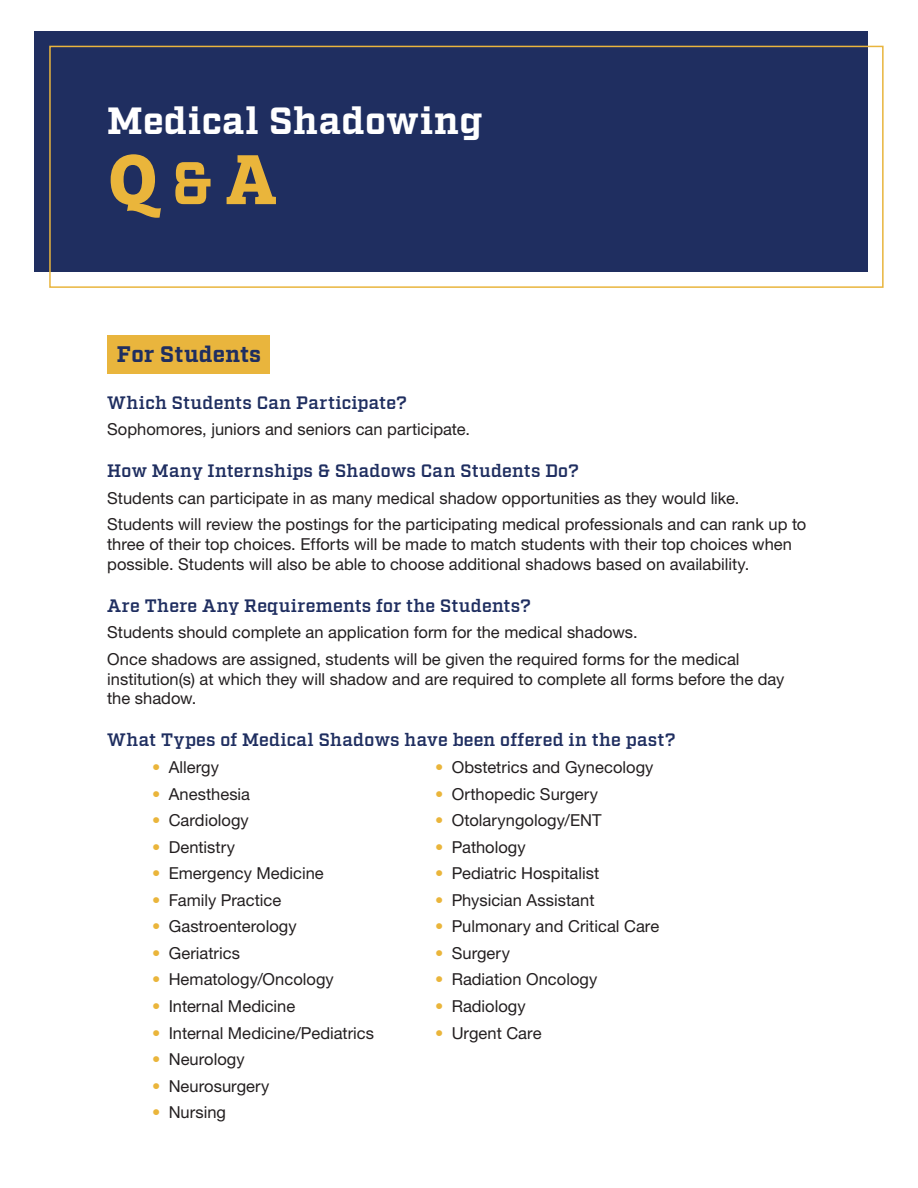
<style>
.page{position:relative;width:918px;height:1188px;background:#fff}
.page>*{position:absolute;margin:0;border:0;box-sizing:border-box;transform-origin:0 0}
.t1{font:700 73.5px "Bree Serif";color:#eab53b}
.t2{font:700 37.95px "Factoria";letter-spacing:.015em;color:#fff}
.t3{font:700 22.5px "Factoria";letter-spacing:.01em;color:#1f2e60}
.s1{font:600 18px "Factoria";letter-spacing:.015em;color:#1f2e60}
.body{font:16.5px/19.8px "Helvetica Neue LT Std";color:#231f20}
.s1{font-family:"Factoria";font-size:60px}
.s2{color:#eab53b}
</style>
<div class="page">
<div style="left:34px;top:31px;width:834px;height:241px;background:#1f2e60"></div>
<div style="left:49px;top:46px;width:835px;height:242px;border:2px solid #e9b53d"></div>
<div style="left:107px;top:335px;width:163px;height:39px;background:#e9b53d"></div>
<p class="t2" style="left:107px;top:98px;width:377px">Medical Shadowing</p>
<p class="t1" style="left:108px;top:121px;width:170px">Q <span class="s1">&amp;</span> A</p>
<p class="t3" style="left:117px;top:341px;width:146px">For Students</p>
<p class="s1" style="left:107px;top:392px;width:301px">Which Students Can Participate?</p>
<p class="body" style="left:107px;top:419px;width:364px">Sophomores, juniors and seniors can participate.</p>
<p class="s1" style="left:107px;top:460px;width:473px">How Many Internships &amp; Shadows Can Students Do?</p>
<p class="body" style="left:107px;top:488px;width:634px">Students can participate in as many medical shadow opportunities as they would like.</p>
<p class="body" style="left:107px;top:514px;width:701px">Students will review the postings for the participating medical professionals and can rank up to three of their top choices. Efforts will be made to match students with their top choices when possible. Students will also be able to choose additional shadows based on availability.</p>
<p class="s1" style="left:107px;top:595px;width:425px">Are There Any Requirements for the Students?</p>
<p class="body" style="left:107px;top:622px;width:532px">Students should complete an application form for the medical shadows.</p>
<p class="body" style="left:107px;top:649px;width:679px">Once shadows are assigned, students will be given the required forms for the medical institution(s) at which they will shadow and are required to complete all forms before the day the shadow.</p>
<p class="s1" style="left:107px;top:729px;width:570px">What Types of Medical Shadows have been offered in the past?</p>
<p class="body" style="left:152px;top:757px;width:68px"><span class="s2">•</span> Allergy</p>
<p class="body" style="left:152px;top:784px;width:99px"><span class="s2">•</span> Anesthesia</p>
<p class="body" style="left:152px;top:810px;width:98px"><span class="s2">•</span> Cardiology</p>
<p class="body" style="left:152px;top:837px;width:84px"><span class="s2">•</span> Dentistry</p>
<p class="body" style="left:152px;top:863px;width:173px"><span class="s2">•</span> Emergency Medicine</p>
<p class="body" style="left:152px;top:890px;width:131px"><span class="s2">•</span> Family Practice</p>
<p class="body" style="left:152px;top:916px;width:146px"><span class="s2">•</span> Gastroenterology</p>
<p class="body" style="left:152px;top:943px;width:89px"><span class="s2">•</span> Geriatrics</p>
<p class="body" style="left:152px;top:969px;width:183px"><span class="s2">•</span> Hematology/Oncology</p>
<p class="body" style="left:152px;top:996px;width:145px"><span class="s2">•</span> Internal Medicine</p>
<p class="body" style="left:152px;top:1023px;width:224px"><span class="s2">•</span> Internal Medicine/Pediatrics</p>
<p class="body" style="left:152px;top:1049px;width:94px"><span class="s2">•</span> Neurology</p>
<p class="body" style="left:152px;top:1076px;width:119px"><span class="s2">•</span> Neurosurgery</p>
<p class="body" style="left:152px;top:1102px;width:75px"><span class="s2">•</span> Nursing</p>
<p class="body" style="left:435px;top:757px;width:220px"><span class="s2">•</span> Obstetrics and Gynecology</p>
<p class="body" style="left:435px;top:784px;width:164px"><span class="s2">•</span> Orthopedic Surgery</p>
<p class="body" style="left:435px;top:810px;width:168px"><span class="s2">•</span> Otolaryngology/ENT</p>
<p class="body" style="left:435px;top:837px;width:92px"><span class="s2">•</span> Pathology</p>
<p class="body" style="left:435px;top:863px;width:166px"><span class="s2">•</span> Pediatric Hospitalist</p>
<p class="body" style="left:435px;top:890px;width:161px"><span class="s2">•</span> Physician Assistant</p>
<p class="body" style="left:435px;top:916px;width:226px"><span class="s2">•</span> Pulmonary and Critical Care</p>
<p class="body" style="left:435px;top:943px;width:76px"><span class="s2">•</span> Surgery</p>
<p class="body" style="left:435px;top:969px;width:164px"><span class="s2">•</span> Radiation Oncology</p>
<p class="body" style="left:435px;top:996px;width:92px"><span class="s2">•</span> Radiology</p>
<p class="body" style="left:435px;top:1023px;width:108px"><span class="s2">•</span> Urgent Care</p>
</div>
